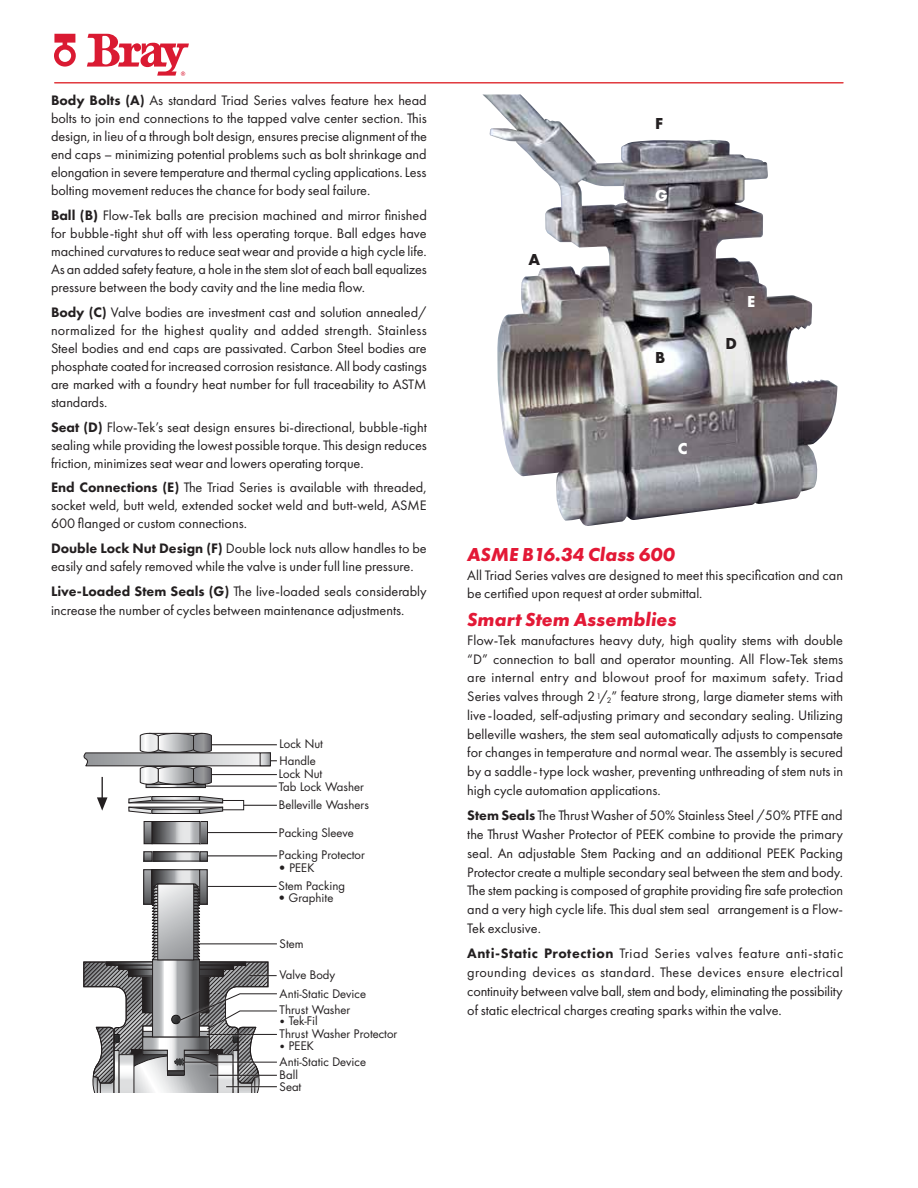
<style>
.page{position:relative;width:918px;height:1188px;background:#fff}
.page>*{position:absolute;margin:0;border:0;box-sizing:border-box;transform-origin:0 0}
.t1{font:italic 700 19.5px "Futura PT";color:#e31936}
.t2{font:700 16.5px "Futura PT";color:#231f20}
.t3{font:700 16.5px "Futura PT";color:#fff}
.t4{font:14.25px/18px "Futura PT";color:#231f20;text-align:justify}
.t5{font:11.55px/12.9px "Futura";color:#231f20}
.s1{font-weight:800}
.s2{font-weight:700}
.s3{font-size:9.45px}
.s4{font-size:8.25px}
</style>
<div class="page">
<svg style="left:87px;top:34px;width:102px;height:42px"></svg>
<svg style="left:54px;top:34px;width:22px;height:33px"></svg>
<hr style="left:55px;top:82px;width:788px;height:2px;background:#e13a3e">
<img style="left:482px;top:94px;width:356px;height:432px">
<svg style="left:146px;top:872px;width:4px;height:12px"></svg>
<div style="left:144px;top:870px;width:8px;height:34px;border:1px solid #231f20"></div>
<svg style="left:201px;top:872px;width:4px;height:12px"></svg>
<svg style="left:154px;top:872px;width:44px;height:12px"></svg>
<div style="left:152px;top:870px;width:48px;height:34px;border:1px solid #231f20"></div>
<svg style="left:146px;top:823px;width:4px;height:19px"></svg>
<div style="left:144px;top:821px;width:8px;height:23px;border:1px solid #231f20"></div>
<svg style="left:202px;top:823px;width:4px;height:19px"></svg>
<div style="left:200px;top:821px;width:8px;height:23px;border:1px solid #231f20"></div>
<svg style="left:154px;top:823px;width:44px;height:19px"></svg>
<div style="left:152px;top:821px;width:48px;height:23px;border:1px solid #231f20"></div>
<svg style="left:152px;top:854px;width:48px;height:5px"></svg>
<div style="left:144px;top:852px;width:64px;height:9px;border:1px solid #231f20"></div>
<svg style="left:202px;top:854px;width:4px;height:5px"></svg>
<div style="left:200px;top:852px;width:8px;height:9px;border:1px solid #231f20"></div>
<svg style="left:146px;top:854px;width:4px;height:5px"></svg>
<div style="left:144px;top:852px;width:8px;height:9px;border:1px solid #231f20"></div>
<hr style="left:208px;top:832px;width:69px;height:1px;background:#231f20">
<hr style="left:208px;top:856px;width:69px;height:1px;background:#231f20">
<svg style="left:83px;top:733px;width:194px;height:81px"></svg>
<svg style="left:83px;top:884px;width:194px;height:209px"></svg>
<p class="t4" style="left:51px;top:92px;width:378px"><span class="s1">Body Bolts (A)</span> As standard Triad Series valves feature hex head bolts to join end connections to the tapped valve center section. This design, in lieu of a through bolt design, ensures precise alignment of the end caps – minimizing potential problems such as bolt shrinkage and elongation in severe temperature and thermal cycling applications. Less bolting movement reduces the chance for body seal failure.</p>
<p class="t4" style="left:51px;top:206px;width:377px"><span class="s1">Ball (B</span><span class="s2">)</span> Flow-Tek balls are precision machined and mirror finished for bubble-tight shut off with less operating torque. Ball edges have machined curvatures to reduce seat wear and provide a high cycle life.<br>As an added safety feature, a hole in the stem slot of each ball equalizes pressure between the body cavity and the line media flow.</p>
<p class="t4" style="left:51px;top:303px;width:377px"><span class="s1">Body (C)</span> Valve bodies are investment cast and solution annealed/ normalized for the highest quality and added strength. Stainless Steel bodies and end caps are passivated. Carbon Steel bodies are phosphate coated for increased corrosion resistance. All body castings are marked with a foundry heat number for full traceability to ASTM standards.</p>
<p class="t4" style="left:51px;top:418px;width:377px"><span class="s1">Seat (D)</span> Flow-Tek’s seat design ensures bi-directional, bubble-tight sealing while providing the lowest possible torque. This design reduces friction, minimizes seat wear and lowers operating torque.</p>
<p class="t4" style="left:51px;top:479px;width:377px"><span class="s1">End Connections (E)</span> The Triad Series is available with threaded, socket weld, butt weld, extended socket weld and butt-weld, ASME 600 flanged or custom connections.</p>
<p class="t4" style="left:51px;top:539px;width:377px"><span class="s1">Double Lock Nut Design (F)</span> Double lock nuts allow handles to be easily and safely removed while the valve is under full line pressure.</p>
<p class="t4" style="left:51px;top:582px;width:377px;line-height:18.8px"><span class="s1">Live-Loaded Stem Seals (G)</span> The live-loaded seals considerably increase the number of cycles between maintenance adjustments.</p>
<p class="t5" style="left:280px;top:738px;width:45px">Lock Nut</p>
<p class="t5" style="left:279px;top:768px;width:86px">Lock Nut<br>Tab Lock Washer</p>
<p class="t5" style="left:279px;top:799px;width:92px">Belleville Washers</p>
<p class="t5" style="left:279px;top:822px;width:87px;line-height:22.2px">Packing Sleeve<br>Packing Protector</p>
<p class="t5" style="left:279px;top:860px;width:68px;line-height:17.7px">• PEEK<br>Stem Packing</p>
<p class="t5" style="left:279px;top:891px;width:56px">• Graphite</p>
<p class="t5" style="left:280px;top:754px;width:38px">Handle</p>
<p class="t5" style="left:280px;top:937px;width:25px">Stem</p>
<p class="t5" style="left:280px;top:969px;width:57px">Valve Body</p>
<p class="t5" style="left:280px;top:987px;width:88px">Anti-Static Device</p>
<p class="t5" style="left:280px;top:1003px;width:72px">Thrust Washer</p>
<p class="t5" style="left:280px;top:1015px;width:119px"><span class="s3">•</span> Tek-Fil<br>Thrust Washer Protector</p>
<p class="t5" style="left:280px;top:1038px;width:88px;line-height:15.9px"><span class="s3">•</span> PEEK<br>Anti-Static Device</p>
<p class="t5" style="left:280px;top:1068px;width:20px">Ball</p>
<p class="t5" style="left:280px;top:1080px;width:23px">Seat</p>
<p class="t2" style="left:655px;top:113px;width:10px">F</p>
<p class="t2" style="left:528px;top:249px;width:13px">A</p>
<p class="t3" style="left:655px;top:185px;width:14px">G</p>
<p class="t2" style="left:655px;top:347px;width:12px">B</p>
<p class="t3" style="left:678px;top:438px;width:11px">C</p>
<p class="t3" style="left:747px;top:291px;width:10px">E</p>
<p class="t2" style="left:726px;top:333px;width:13px">D</p>
<h1 class="t1" style="left:467px;top:542px;width:209px">ASME B16.34 Class 600</h1>
<p class="t4" style="left:467px;top:565px;width:377px;line-height:18.8px">All Triad Series valves are designed to meet this specification and can be certified upon request at order submittal.</p>
<h1 class="t1" style="left:467px;top:608px;width:211px">Smart Stem Assemblies</h1>
<p class="t4" style="left:467px;top:631px;width:377px;line-height:18.8px">Flow-Tek manufactures heavy duty, high quality stems with double “D” connection to ball and operator mounting. All Flow-Tek stems are internal entry and blowout proof for maximum safety. Triad Series valves through 2 <span class="s4">1</span>/<sub>2</sub>” feature strong, large diameter stems with live-loaded, self-adjusting primary and secondary sealing. Utilizing belleville washers, the stem seal automatically adjusts to compensate for changes in temperature and normal wear. The assembly is secured by a saddle-type lock washer, preventing unthreading of stem nuts in high cycle automation applications.</p>
<p class="t4" style="left:467px;top:806px;width:377px;line-height:18.8px"><span class="s1">Stem Seals</span> The Thrust Washer of 50% Stainless Steel /50% PTFE and the Thrust Washer Protector of PEEK combine to provide the primary seal. An adjustable Stem Packing and an additional PEEK Packing Protector create a multiple secondary seal between the stem and body.<br>The stem packing is composed of graphite providing fire safe protection and a very high cycle life. This dual stem seal arrangement is a Flow-Tek exclusive.</p>
<p class="t4" style="left:467px;top:944px;width:378px;line-height:18.8px"><span class="s1">Anti-Static Protection</span> Triad Series valves feature anti-static grounding devices as standard. These devices ensure electrical continuity between valve ball, stem and body, eliminating the possibility of static electrical charges creating sparks within the valve.</p>
</div>
